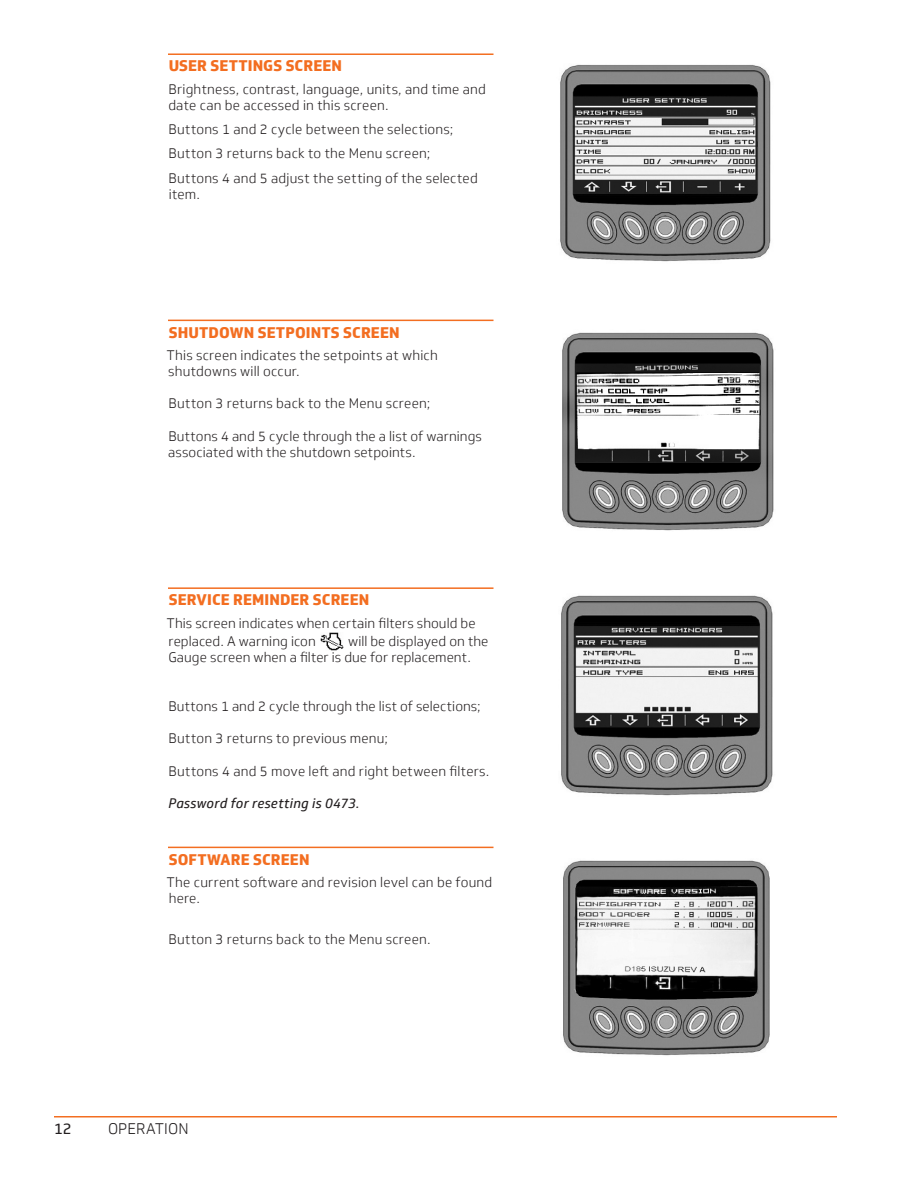
<style>
.page{position:relative;width:918px;height:1188px;background:#fff}
.page>*{position:absolute;margin:0;border:0;box-sizing:border-box;transform-origin:0 0}
.SPEC_table_headers{font:800 15px "Soleto";letter-spacing:.005em;color:#f36e21}
.t1{font:300 15px "Soleto";color:#231f20}
.t2{font:15px "Soleto";color:#231f20}
.t3{font:300 13.5px/16.2px "Soleto";letter-spacing:.015em;color:#231f20}
.t4{font:italic 13.5px "Soleto";letter-spacing:.015em;color:#231f20}
</style>
<div class="page">
<hr style="left:54px;top:1116px;width:54px;height:2px;background:#f36e21">
<hr style="left:108px;top:1116px;width:729px;height:2px;background:#f36e21">
<hr style="left:168px;top:53px;width:326px;height:2px;background:#f36e21">
<img style="left:560px;top:64px;width:211px;height:198px">
<hr style="left:168px;top:320px;width:326px;height:1px;background:#f36e21">
<img style="left:562px;top:332px;width:212px;height:199px">
<hr style="left:168px;top:587px;width:326px;height:2px;background:#f36e21">
<img style="left:321px;top:633px;width:22px;height:17px">
<img style="left:561px;top:595px;width:212px;height:201px">
<hr style="left:168px;top:847px;width:326px;height:1px;background:#f36e21">
<img style="left:563px;top:860px;width:207px;height:196px">
<p class="SPEC_table_headers" style="left:169px;top:56px;width:175px">USER SETTINGS SCREEN</p>
<p class="t3" style="left:168px;top:81px;width:319px">Brightness, contrast, language, units, and time and date can be accessed in this screen.</p>
<p class="t3" style="left:169px;top:121px;width:286px">Buttons 1 and 2 cycle between the selections;</p>
<p class="t3" style="left:169px;top:146px;width:263px">Button 3 returns back to the Menu screen;</p>
<p class="t3" style="left:169px;top:170px;width:311px">Buttons 4 and 5 adjust the setting of the selected item.</p>
<p class="SPEC_table_headers" style="left:169px;top:322px;width:232px">SHUTDOWN SETPOINTS SCREEN</p>
<p class="t3" style="left:167px;top:347px;width:272px">This screen indicates the setpoints at which shutdowns will occur.</p>
<p class="t3" style="left:169px;top:396px;width:263px">Button 3 returns back to the Menu screen;</p>
<p class="t3" style="left:168px;top:428px;width:315px">Buttons 4 and 5 cycle through the a list of warnings associated with the shutdown setpoints.</p>
<p class="SPEC_table_headers" style="left:169px;top:590px;width:202px">SERVICE REMINDER SCREEN</p>
<p class="t3" style="left:167px;top:614px;width:310px;line-height:18px">This screen indicates when certain filters should be replaced. A warning icon</p>
<p class="t3" style="left:168px;top:633px;width:322px;text-indent:180px">will be displayed on the<br>Gauge screen when a filter is due for replacement.</p>
<p class="t3" style="left:169px;top:698px;width:314px">Buttons 1 and 2 cycle through the list of selections;</p>
<p class="t3" style="left:169px;top:730px;width:221px">Button 3 returns to previous menu;</p>
<p class="t3" style="left:169px;top:763px;width:322px">Buttons 4 and 5 move left and right between filters.</p>
<p class="t4" style="left:169px;top:795px;width:193px">Password for resetting is 0473.</p>
<p class="SPEC_table_headers" style="left:169px;top:850px;width:142px">SOFTWARE SCREEN</p>
<p class="t3" style="left:167px;top:874px;width:327px">The current software and revision level can be found here.</p>
<p class="t3" style="left:169px;top:931px;width:264px">Button 3 returns back to the Menu screen.</p>
<p class="t2" style="left:54px;top:1120px;width:19px">12</p>
<p class="t1" style="left:108px;top:1120px;width:20px">Operation</p>
</div>
